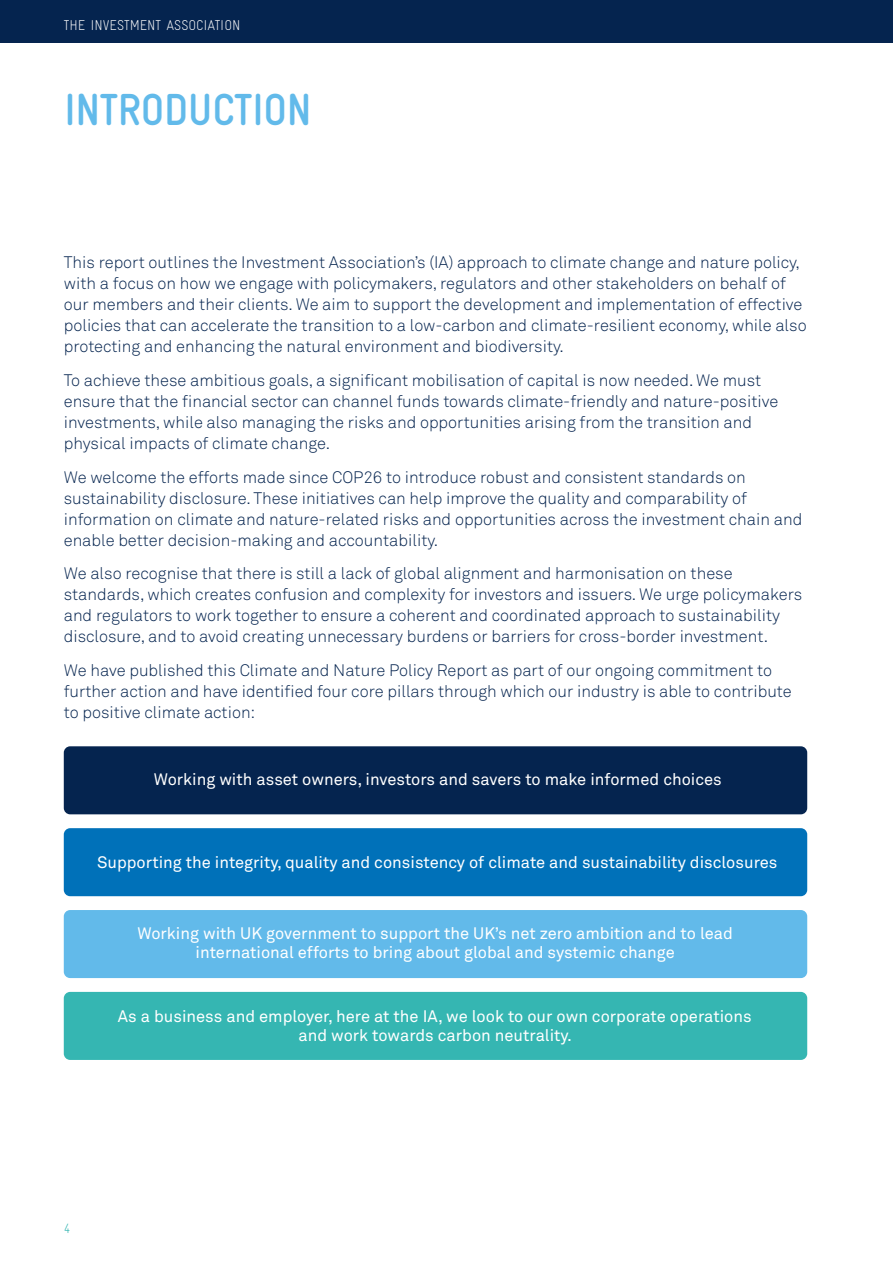
<style>
.page{position:relative;width:893px;height:1263px;background:#fff}
.page>*{position:absolute;margin:0;border:0;box-sizing:border-box;transform-origin:0 0}
.t1{font:700 45px "Gravur Condensed";letter-spacing:-.01em;color:#62baea}
.t2{font:300 16.5px/21px "Akkurat Std";color:#05244f}
.t3{font:16.5px/19.5px "Akkurat Std";color:#fff;text-align:center}
.t4{font:300 14.25px "Gravur Condensed";color:#fff}
.t5{font:300 13.5px "Gravur Condensed";color:#35b6b2}
</style>
<div class="page">
<div style="left:0;top:0;width:893px;height:43px;background:#05244f"></div>
<div style="left:64px;top:828px;width:743px;height:68px;background:#0071b9;border-radius:6px"></div>
<div style="left:64px;top:746px;width:743px;height:68px;background:#05244f;border-radius:6px"></div>
<div style="left:64px;top:910px;width:743px;height:68px;background:#62baea;border-radius:6px"></div>
<div style="left:64px;top:992px;width:743px;height:68px;background:#35b6b2;border-radius:6px"></div>
<p class="t4" style="left:64px;top:17px;width:178px">THE INVESTMENT ASSOCIATION</p>
<h1 class="t1" style="left:64px;top:85px;width:249px">INTRODUCTION</h1>
<p class="t2" style="left:64px;top:252px;width:744px">This report outlines the Investment Association’s (IA) approach to climate change and nature policy, with a focus on how we engage with policymakers, regulators and other stakeholders on behalf of our members and their clients. We aim to support the development and implementation of effective policies that can accelerate the transition to a low-carbon and climate-resilient economy, while also protecting and enhancing the natural environment and biodiversity.</p>
<p class="t2" style="left:64px;top:370px;width:716px">To achieve these ambitious goals, a significant mobilisation of capital is now needed. We must ensure that the financial sector can channel funds towards climate-friendly and nature-positive investments, while also managing the risks and opportunities arising from the transition and physical impacts of climate change.</p>
<p class="t2" style="left:64px;top:466px;width:740px">We welcome the efforts made since COP26 to introduce robust and consistent standards on sustainability disclosure. These initiatives can help improve the quality and comparability of information on climate and nature-related risks and opportunities across the investment chain and enable better decision-making and accountability.</p>
<p class="t2" style="left:64px;top:563px;width:740px">We also recognise that there is still a lack of global alignment and harmonisation on these standards, which creates confusion and complexity for investors and issuers. We urge policymakers and regulators to work together to ensure a coherent and coordinated approach to sustainability disclosure, and to avoid creating unnecessary burdens or barriers for cross-border investment.</p>
<p class="t2" style="left:64px;top:660px;width:729px">We have published this Climate and Nature Policy Report as part of our ongoing commitment to further action and have identified four core pillars through which our industry is able to contribute to positive climate action:</p>
<p class="t3" style="left:154px;top:769px;width:570px">Working with asset owners, investors and savers to make informed choices</p>
<p class="t3" style="left:97px;top:852px;width:682px">Supporting the integrity, quality and consistency of climate and sustainability disclosures</p>
<p class="t3" style="left:137px;top:923px;width:597px">Working with UK government to support the UK’s net zero ambition and to lead international efforts to bring about global and systemic change</p>
<p class="t3" style="left:118px;top:1006px;width:635px">As a business and employer, here at the IA, we look to our own corporate operations and work towards carbon neutrality.</p>
<p class="t5" style="left:64px;top:1220px;width:8px">4</p>
</div>
